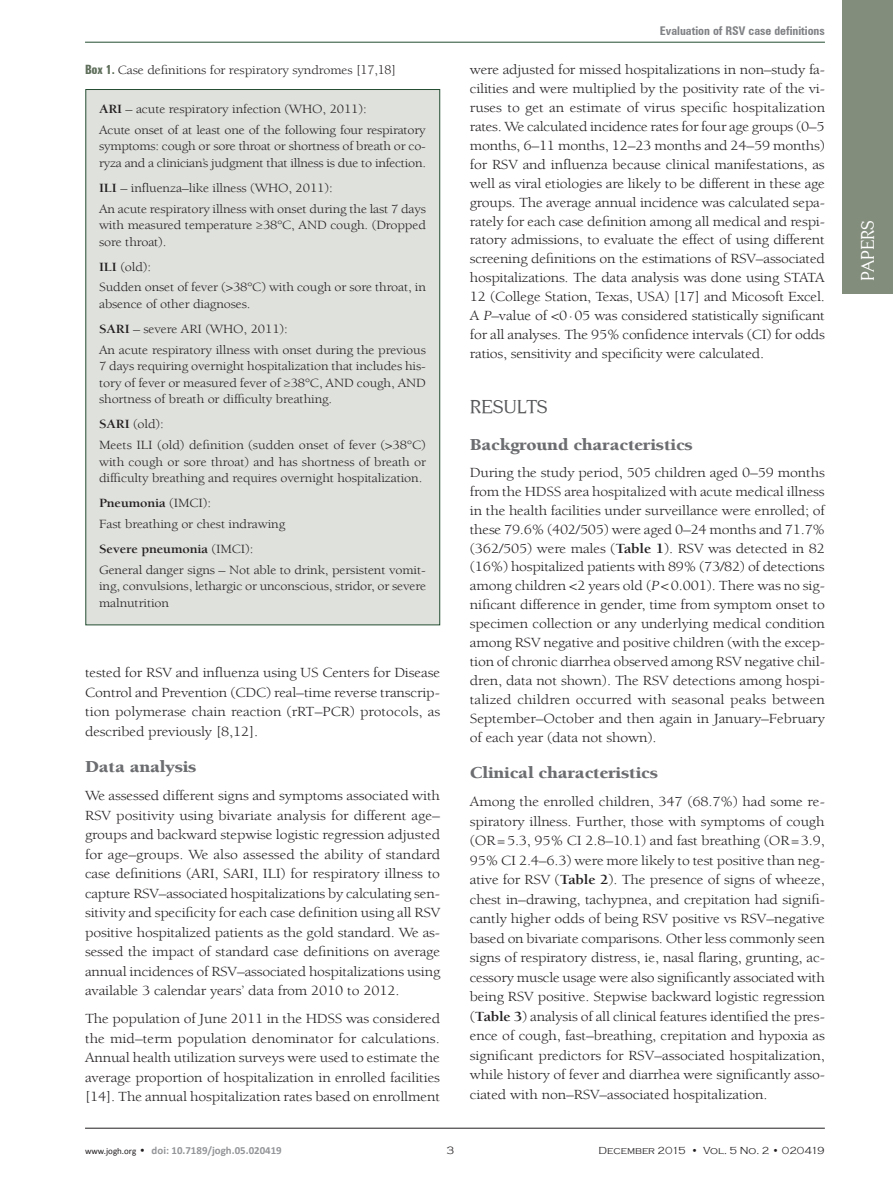
<style>
.page{position:relative;width:893px;height:1191px;background:#fff}
.page>*{position:absolute;margin:0;border:0;box-sizing:border-box;transform-origin:0 0}
.t1{font:18.6px "Centabel";letter-spacing:-.01em;color:#57585a;scale:1.11 1}
.t2{font:18px "Centabel";color:#fff}
.t3{font:900 17.1px "Berkeley Std";letter-spacing:-.01em;color:#6c6d70;scale:1.11 1}
.t4{font:14.25px/19.5px "Berkeley Std";letter-spacing:-.01em;color:#231f20;text-align:justify;scale:1.11 1}
.t5{font:12.9px/16.5px "Berkeley Std";letter-spacing:-.01em;color:#231f20;scale:1.11 1}
.t6{font:700 condensed 12px "Zurich BT";color:#808285}
.t7{font:700 10.95px "Calibri";color:#939598}
.t8{font:300 10.95px "Copperplate Gothic";color:#231f20}
.t9{font:300 10.5px "Copperplate Gothic";color:#231f20}
.s1{font-family:"Zurich BT";font-weight:700;font-stretch:extra-condensed;color:#5f6f5b}
.s2{font-size:13.5px}
.s3{font-weight:700}
.s4{font-style:italic}
.s5{font-weight:400;font-size:9px;color:#231f20}
.s6{font-family:"Copperplate Gothic";font-weight:300;color:#231f20}
</style>
<div class="page">
<hr style="left:85px;top:1128px;width:740px;height:1px;background:#231f20">
<div style="left:842px;top:0;width:51px;height:293px;background:#838d7c"></div>
<hr style="left:85px;top:42px;width:740px;height:1px;background:#244d32">
<div style="left:85px;top:89px;width:355px;height:536px;background:#dfe1dd;border:1px solid #244d32"></div>
<p class="t5" style="left:85px;top:62px;width:282px"><span class="s1">Box 1.</span> Case definitions for respiratory syndromes [<span class="s2">17,18</span>]</p>
<p class="t5" style="left:99px;top:99px;width:296px;line-height:20.7px"><span class="s3">ARI</span> – acute respiratory infection (WHO, 2011):<br>Acute onset of at least one of the following four respiratory</p>
<p class="t5" style="left:99px;top:138px;width:296px">symptoms: cough or sore throat or shortness of breath or co&shy;ryza and a clinician’s judgment that illness is due to infection.</p>
<p class="t5" style="left:99px;top:178px;width:296px;line-height:20.7px"><span class="s3">ILI</span> – influenza–like illness (WHO, 2011):<br>An acute respiratory illness with onset during the last 7 days</p>
<p class="t5" style="left:99px;top:217px;width:296px">with measured temperature ≥38°C, AND cough. (Dropped sore throat).</p>
<p class="t5" style="left:99px;top:256px;width:296px;line-height:20.7px"><span class="s3">ILI</span> (old):<br>Sudden onset of fever (&gt;38°C) with cough or sore throat, in</p>
<p class="t5" style="left:99px;top:291px;width:171px;line-height:25px">absence of other diagnoses.<br><span class="s3">SARI</span> – severe ARI (WHO, 2011):</p>
<p class="t5" style="left:99px;top:342px;width:296px;text-align:justify">An acute respiratory illness with onset during the previous 7 days requiring overnight hospitalization that includes his&shy;tory of fever or measured fever of ≥38°C, AND cough, AND shortness of breath or difficulty breathing.</p>
<p class="t5" style="left:99px;top:414px;width:296px;line-height:20.7px"><span class="s3">SARI</span> (old):<br>Meets ILI (old) definition (sudden onset of fever (&gt;38°C)</p>
<p class="t5" style="left:99px;top:453px;width:296px">with cough or sore throat) and has shortness of breath or difficulty breathing and requires overnight hospitalization.</p>
<p class="t5" style="left:99px;top:493px;width:169px;line-height:20.7px"><span class="s3">Pneumonia</span> (IMCI):<br>Fast breathing or chest indrawing</p>
<p class="t5" style="left:99px;top:538px;width:296px;line-height:20.7px"><span class="s3">Severe pneumonia</span> (IMCI):<br>General danger signs – Not able to drink, persistent vomit-</p>
<p class="t5" style="left:99px;top:578px;width:296px">ing, convulsions, lethargic or unconscious, stridor, or severe malnutrition</p>
<p class="t4" style="left:85px;top:663px;width:321px">tested for RSV and influenza using US Centers for Disease Control and Prevention (CDC) real–time reverse transcrip&shy;tion polymerase chain reaction (rRT–PCR) protocols, as described previously [8,12].</p>
<p class="t3" style="left:85px;top:758px;width:102px">Data analysis</p>
<p class="t4" style="left:85px;top:786px;width:322px">We assessed different signs and symptoms associated with RSV positivity using bivariate analysis for different age– groups and backward stepwise logistic regression adjusted for age–groups. We also assessed the ability of standard case definitions (ARI, SARI, ILI) for respiratory illness to capture RSV–associated hospitalizations by calculating sen&shy;sitivity and specificity for each case definition using all RSV positive hospitalized patients as the gold standard. We as&shy;sessed the impact of standard case definitions on average annual incidences of RSV–associated hospitalizations using available 3 calendar years’ data from 2010 to 2012.</p>
<p class="t4" style="left:85px;top:1009px;width:321px">The population of June 2011 in the HDSS was considered the mid–term population denominator for calculations.<br>Annual health utilization surveys were used to estimate the average proportion of hospitalization in enrolled facilities [14]. The annual hospitalization rates based on enrollment</p>
<p class="t6" style="left:660px;top:23px;width:167px">Evaluation of RSV case definitions</p>
<p class="t4" style="left:470px;top:61px;width:322px;line-height:18.9px">were adjusted for missed hospitalizations in non–study fa&shy;cilities and were multiplied by the positivity rate of the vi&shy;ruses to get an estimate of virus specific hospitalization rates. We calculated incidence rates for four age groups (0–5 months, 6–11 months, 12–23 months and 24–59 months) for RSV and influenza because clinical manifestations, as well as viral etiologies are likely to be different in these age groups. The average annual incidence was calculated sepa&shy;rately for each case definition among all medical and respi&shy;ratory admissions, to evaluate the effect of using different screening definitions on the estimations of RSV–associated hospitalizations. The data analysis was done using STATA 12 (College Station, Texas, USA) [17] and Micosoft Excel.<br>A <span class="s4">P</span>–value of &lt;0·05 was considered statistically significant for all analyses. The 95% confidence intervals (CI) for odds ratios, sensitivity and specificity were calculated.</p>
<h1 class="t1" style="left:470px;top:396px;width:72px">RESULTS</h1>
<p class="t3" style="left:470px;top:435px;width:202px">Background characteristics</p>
<p class="t4" style="left:470px;top:463px;width:322px;line-height:18.9px">During the study period, 505 children aged 0–59 months from the HDSS area hospitalized with acute medical illness in the health facilities under surveillance were enrolled; of these 79.6% (402/505) were aged 0–24 months and 71.7% (362/505) were males (<span class="s3">Table 1</span>). RSV was detected in 82 (16%) hospitalized patients with 89% (73/82) of detections among children &lt;2 years old (<span class="s4">P</span>&lt;0.001). There was no sig&shy;nificant difference in gender, time from symptom onset to specimen collection or any underlying medical condition among RSV negative and positive children (with the excep&shy;tion of chronic diarrhea observed among RSV negative chil&shy;dren, data not shown). The RSV detections among hospi&shy;talized children occurred with seasonal peaks between September–October and then again in January–February of each year (data not shown).</p>
<p class="t3" style="left:470px;top:763px;width:171px">Clinical characteristics</p>
<p class="t4" style="left:470px;top:792px;width:321px">Among the enrolled children, 347 (68.7%) had some re&shy;spiratory illness. Further, those with symptoms of cough (OR=5.3, 95% CI 2.8–10.1) and fast breathing (OR=3.9, 95% CI 2.4–6.3) were more likely to test positive than neg&shy;ative for RSV (<span class="s3">Table 2</span>). The presence of signs of wheeze, chest in–drawing, tachypnea, and crepitation had signifi&shy;cantly higher odds of being RSV positive vs RSV–negative based on bivariate comparisons. Other less commonly seen signs of respiratory distress, ie, nasal flaring, grunting, ac&shy;cessory muscle usage were also significantly associated with being RSV positive. Stepwise backward logistic regression (<span class="s3">Table 3</span>) analysis of all clinical features identified the pres&shy;ence of cough, fast–breathing, crepitation and hypoxia as significant predictors for RSV–associated hospitalization, while history of fever and diarrhea were significantly asso&shy;ciated with non–RSV–associated hospitalization.</p>
<p class="t7" style="left:85px;top:1143px;width:198px"><span class="s5">www.jogh.org</span> <span class="s6">•</span> doi: 10.7189/jogh.05.020419</p>
<p class="t8" style="left:447px;top:1144px;width:9px">3</p>
<p class="t9" style="left:598px;top:1144px;width:228px">December 2015 • Vol. 5 No. 2 • 020419</p>
<p class="t2" style="left:860px;top:281px;width:103px;rotate:-90deg">VIEWPOINTS</p>
<p class="t2" style="left:857px;top:281px;width:63px;rotate:-90deg">PAPERS</p>
</div>
